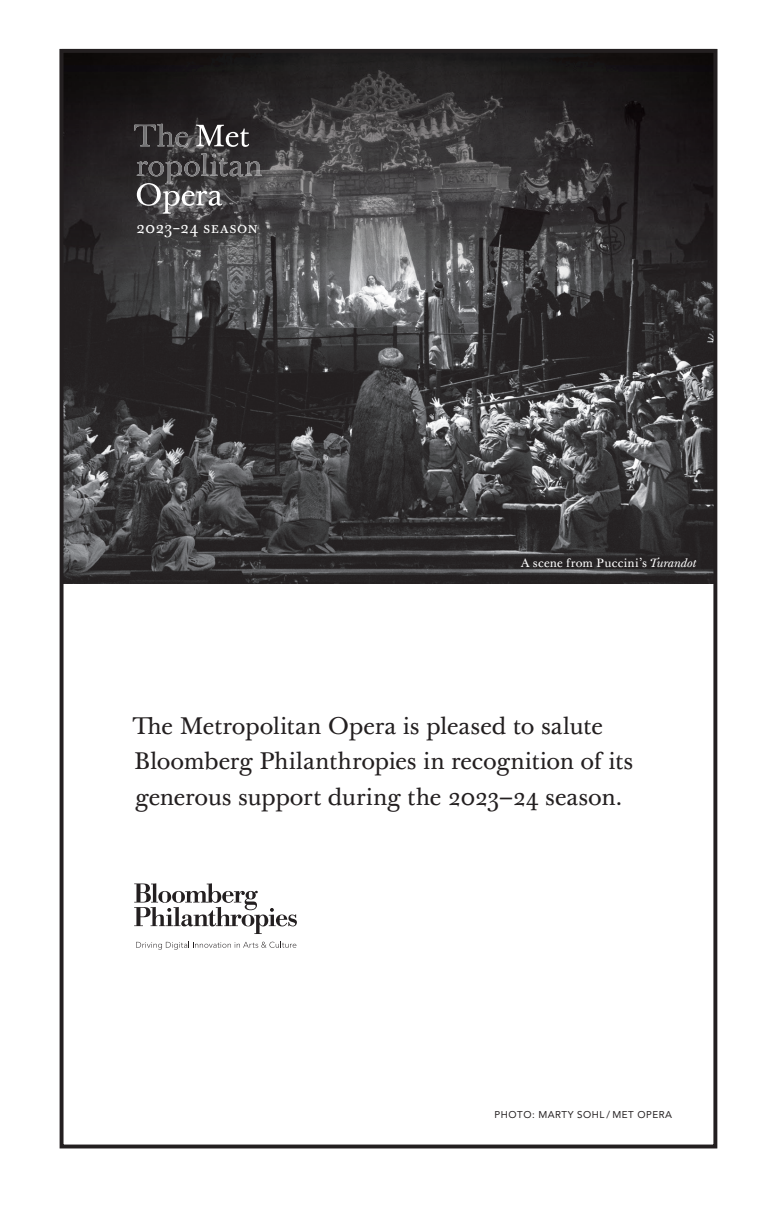
<style>
.page{position:relative;width:774px;height:1224px;background:#fff}
.page>*{position:absolute;margin:0;border:0;box-sizing:border-box;transform-origin:0 0}
.t1{font:23.6px/35.4px "Baskerville Ten Pro";letter-spacing:-.005em;color:#231f20}
.t2{font:15.8px "Baskerville Ten Pro";letter-spacing:.03em;color:#fff}
.t3{font:11.8px "Baskerville Ten Pro";letter-spacing:.025em;color:#fff}
.t4{font:9.8px "Avenir LT Pro";letter-spacing:.05em;color:#231f20}
.s1{font-style:italic}
</style>
<div class="page">
<img style="left:65px;top:281px;width:647px;height:303px">
<svg style="left:136px;top:941px;width:160px;height:9px"></svg>
<svg style="left:134px;top:883px;width:163px;height:51px"></svg>
<svg style="left:65px;top:54px;width:647px;height:227px;background:#373536"></svg>
<img style="left:134px;top:124px;width:54px;height:23px">
<svg style="left:196px;top:125px;width:53px;height:22px"></svg>
<img style="left:165px;top:153px;width:97px;height:31px">
<svg style="left:137px;top:183px;width:85px;height:31px;background:#717071"></svg>
<div style="left:60px;top:49px;width:657px;height:1099px;border:4px solid #231f20"></div>
<p class="t2" style="left:136px;top:217px;width:123px">2023–24 SeaSon</p>
<p class="t3" style="left:521px;top:555px;width:177px">A scene from Puccini’s <span class="s1">Turandot</span></p>
<p class="t1" style="left:133px;top:709px;width:502px">The Metropolitan Opera is pleased to salute<br>Bloomberg Philanthropies in recognition of its generous support during the 2023–24 season.</p>
<p class="t4" style="left:495px;top:1108px;width:179px">PHOTO: MARTY SOHL / MET OPERA</p>
</div>
